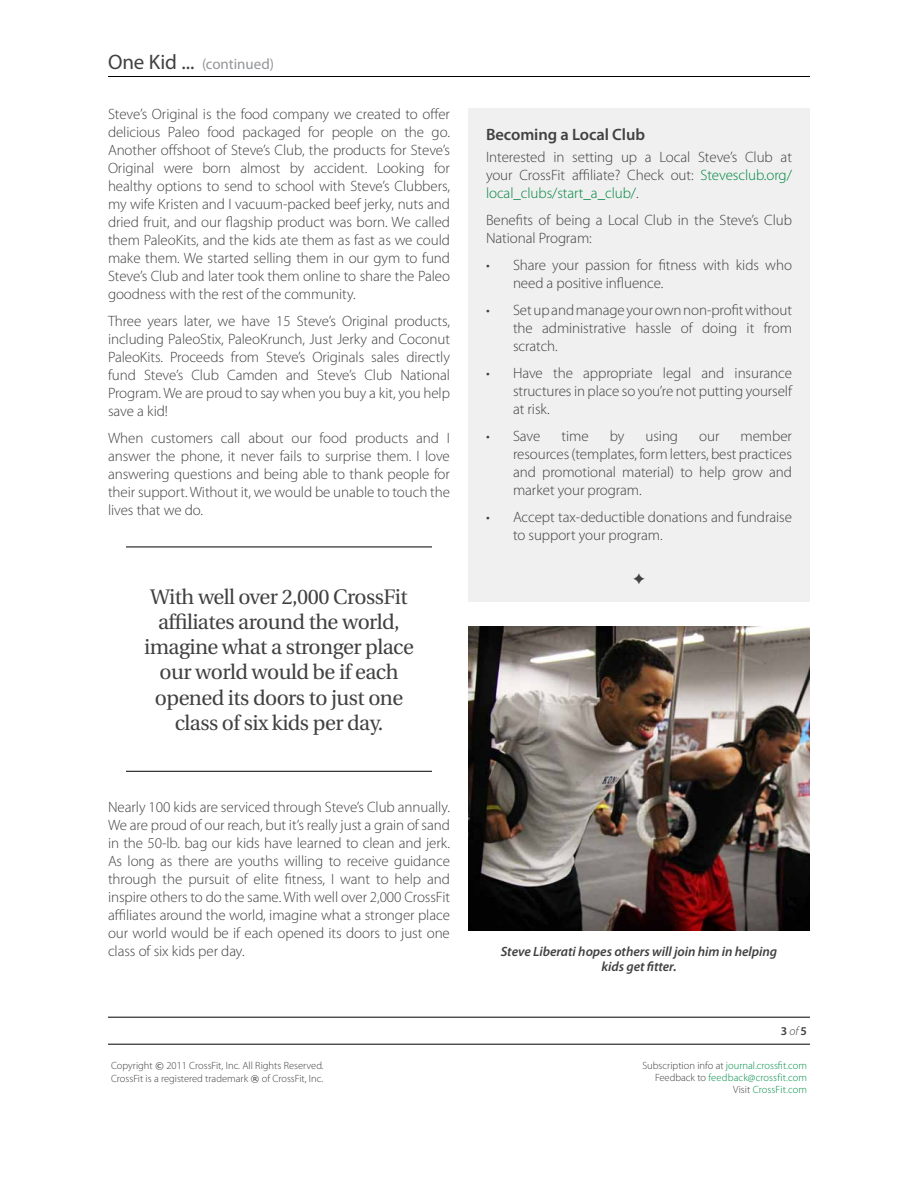
<style>
.page{position:relative;width:918px;height:1188px;background:#fff}
.page>*{position:absolute;margin:0;border:0;box-sizing:border-box;transform-origin:0 0}
.t1{font:21px/25.2px "Utopia";letter-spacing:-.025em;color:#414042;text-align:center}
.t2{font:600 16.5px "Myriad Pro";letter-spacing:-.005em;color:#414042}
.t3{font:300 15px/18px "Myriad Pro";letter-spacing:-.005em;color:#414042;text-align:justify}
.t4{font:15px "Myriad Pro";letter-spacing:-.005em;color:#939598}
.t5{font:italic 600 13.5px/15px "Myriad Pro";letter-spacing:-.005em;color:#414042;text-align:center}
.t6{font:600 12px "Myriad Pro";color:#414042}
.t7{font:300 10.5px/12.6px "Myriad Pro";color:#414042}
.t8{font:300 10.5px/12px "Myriad Pro";color:#008d49;text-align:right}
.s1{font-size:21px;color:#414042}
.s2{color:#00853f}
.s3{font-weight:300;font-style:italic}
.s4{font-family:"Verdana";font-weight:400;font-size:9px}
.s5{color:#414042}
</style>
<div class="page">
<hr style="left:108px;top:76px;width:702px;height:1px;background:#000">
<hr style="left:108px;top:1017px;width:702px;height:1px;background:#000">
<hr style="left:108px;top:1044px;width:702px;height:1px;background:#000">
<hr style="left:126px;top:547px;width:306px;height:1px;background:#000">
<hr style="left:126px;top:771px;width:306px;height:1px;background:#000">
<div style="left:468px;top:108px;width:342px;height:493px;background:#f0f0f0"></div>
<img style="left:468px;top:626px;width:342px;height:305px">
<p class="t4" style="left:108px;top:56px;width:168px"><span class="s1">One Kid ...</span> (continued)</p>
<p class="t3" style="left:108px;top:106px;width:344px">Steve’s Original is the food company we created to offer delicious Paleo food packaged for people on the go.<br>Another offshoot of Steve’s Club, the products for Steve’s Original were born almost by accident. Looking for healthy options to send to school with Steve’s Clubbers, my wife Kristen and I vacuum-packed beef jerky, nuts and dried fruit, and our flagship product was born. We called them PaleoKits, and the kids ate them as fast as we could make them. We started selling them in our gym to fund Steve’s Club and later took them online to share the Paleo goodness with the rest of the community.</p>
<p class="t3" style="left:108px;top:313px;width:344px">Three years later, we have 15 Steve’s Original products, including PaleoStix, PaleoKrunch, Just Jerky and Coconut PaleoKits. Proceeds from Steve’s Originals sales directly fund Steve’s Club Camden and Steve’s Club National Program. We are proud to say when you buy a kit, you help save a kid!</p>
<p class="t3" style="left:108px;top:430px;width:344px">When customers call about our food products and I answer the phone, it never fails to surprise them. I love answering questions and being able to thank people for their support. Without it, we would be unable to touch the lives that we do.</p>
<h1 class="t1" style="left:144px;top:584px;width:271px">With well over 2,000 CrossFit affiliates around the world, imagine what a stronger place our world would be if each opened its doors to just one class of six kids per day.</h1>
<p class="t3" style="left:108px;top:799px;width:344px">Nearly 100 kids are serviced through Steve’s Club annually.<br>We are proud of our reach, but it’s really just a grain of sand in the 50-lb. bag our kids have learned to clean and jerk.<br>As long as there are youths willing to receive guidance through the pursuit of elite fitness, I want to help and inspire others to do the same. With well over 2,000 CrossFit affiliates around the world, imagine what a stronger place our world would be if each opened its doors to just one class of six kids per day.</p>
<p class="t2" style="left:486px;top:125px;width:161px">Becoming a Local Club</p>
<p class="t3" style="left:486px;top:148px;width:307px">Interested in setting up a Local Steve’s Club at your CrossFit affiliate? Check out: <span class="s2">Stevesclub.org/ local_clubs/start_a_club/</span>.</p>
<p class="t3" style="left:486px;top:211px;width:307px">Benefits of being a Local Club in the Steve’s Club<br>National Program:</p>
<p class="t3" style="left:513px;top:256px;width:280px;text-indent:-27px">• Share your passion for fitness with kids who need a positive influence.</p>
<p class="t3" style="left:513px;top:301px;width:280px;text-indent:-27px">• Set up andmanage your own non-profitwithout the administrative hassle of doing it from scratch.</p>
<p class="t3" style="left:513px;top:364px;width:281px;text-indent:-27px">• Have the appropriate legal and insurance structures in place so you’re not putting yourself at risk.</p>
<p class="t3" style="left:486px;top:427px;width:56px">• Save</p>
<p class="t3" style="left:562px;top:427px;width:29px">time</p>
<p class="t3" style="left:610px;top:427px;width:16px">by</p>
<p class="t3" style="left:646px;top:427px;width:34px">using</p>
<p class="t3" style="left:699px;top:427px;width:22px">our</p>
<p class="t3" style="left:513px;top:427px;width:281px;text-indent:228px">member resources (templates, form letters, best practices and promotional material) to help grow and market your program.</p>
<p class="t3" style="left:513px;top:508px;width:280px;text-indent:-27px">• Accept tax-deductible donations and fundraise to support your program.</p>
<p class="t5" style="left:501px;top:944px;width:278px">Steve Liberati hopes others will join him in helping kids get fitter.</p>
<p class="t6" style="left:781px;top:1024px;width:28px">3 <span class="s3">of</span> 5</p>
<p class="t7" style="left:111px;top:1060px;width:214px">Copyright <span class="s4">©</span> 2011 CrossFit, Inc. All Rights Reserved.<br>CrossFit is a registered trademark <span class="s4">®</span> of CrossFit, Inc.</p>
<p class="t8" style="left:642px;top:1060px;width:166px"><span class="s5">Subscription info at</span> journal.crossfit.com<br><span class="s5">Feedback to</span> feedback@crossfit.com<br><span class="s5">Visit</span> CrossFit.com</p>
</div>
